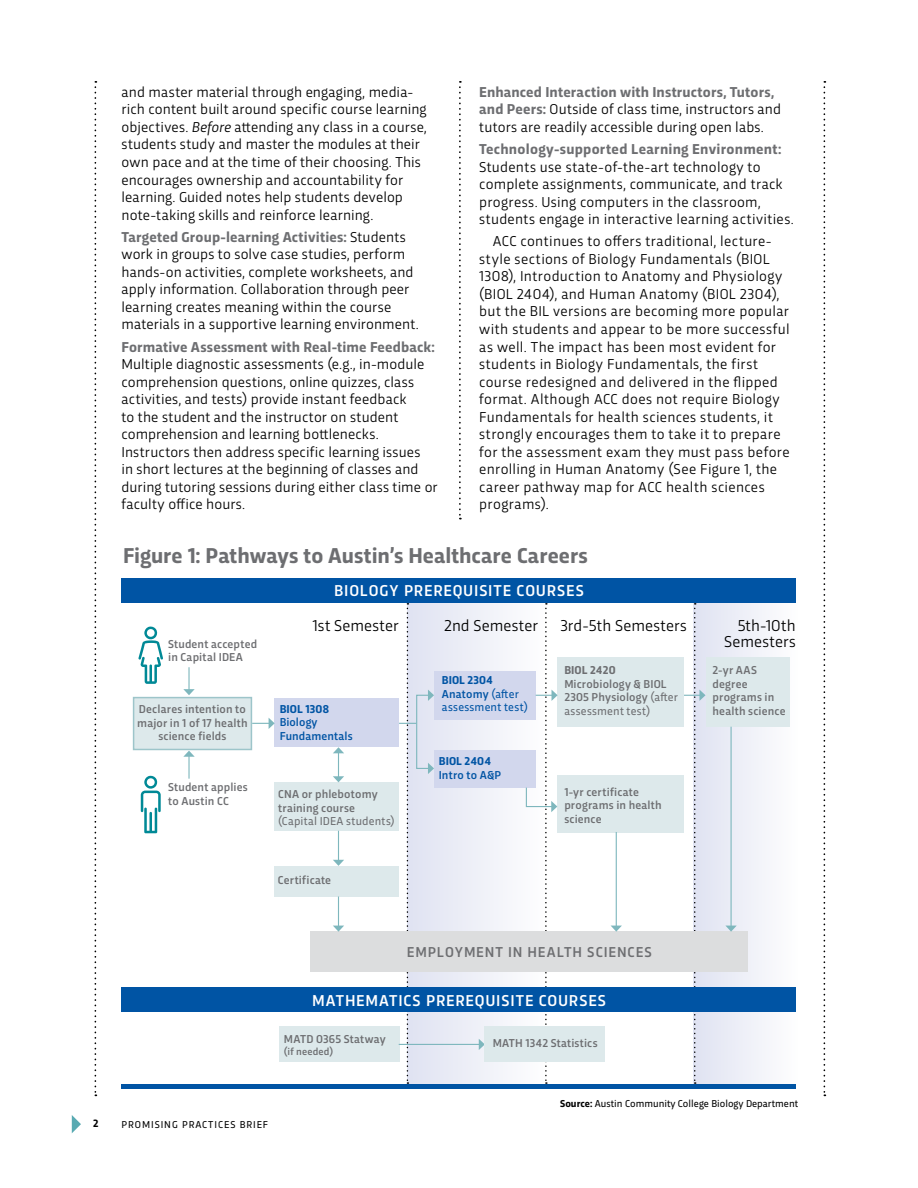
<style>
.page{position:relative;width:918px;height:1188px;background:#fff}
.page>*{position:absolute;margin:0;border:0;box-sizing:border-box;transform-origin:0 0}
.t1{font:700 22.5px "Trasandina";color:#6d6e71}
.t2{font:500 16.5px "Trasandina";letter-spacing:.055em;color:#fff}
.t3{font:16.5px/16px "Trasandina";letter-spacing:.01em;color:#000;text-align:right}
.t4{font:15px/17.5px "Trasandina";letter-spacing:.015em;color:#000}
.t5{font:700 15px "Trasandina";letter-spacing:.015em;color:#6d6e71}
.t6{font:500 15px "Trasandina";letter-spacing:.065em;color:#6d6e71}
.t7{font:500 12px/13.5px "Trasandina";letter-spacing:.01em;color:#6d6e71}
.t8{font:12px/13.5px "Trasandina";color:#0054a4}
.t9{font:500 12px/13.5px "Trasandina";letter-spacing:.005em;color:#0054a4}
.t10{font:12px "Trasandina";letter-spacing:.01em;color:#6d6e71}
.t11{font:700 12px "Trasandina";letter-spacing:.01em;color:#0054a4}
.t12{font:700 12px "Trasandina";letter-spacing:.01em;color:#6d6e71}
.t13{font:700 11.25px "Trasandina";color:#000}
.t14{font:10.5px "Trasandina";color:#000}
.t15{font:10.5px "Trasandina";letter-spacing:.09em;color:#000}
.t16{font:500 10.5px "Trasandina";letter-spacing:.02em;color:#6d6e71}
.s1{font-style:italic}
.s2{font-weight:700;color:#6d6e71}
.s3{font-weight:700}
.s4{font-weight:500}
.s5{font-weight:400}
</style>
<div class="page">
<div style="left:407px;top:578px;width:140px;height:508px;background:#eceef7"></div>
<svg style="left:706px;top:603px;width:90px;height:481px;fill:#f1f3f9"></svg>
<div style="left:279px;top:1027px;width:120px;height:35px;background:#dde9eb"></div>
<svg style="left:681px;top:603px;width:25px;height:481px"></svg>
<hr style="left:399px;top:1044px;width:81px;height:1px;background:#7eb7bd">
<svg style="left:479px;top:1039px;width:6px;height:11px"></svg>
<div style="left:434px;top:671px;width:102px;height:48px;background:#d2d7ed"></div>
<div style="left:557px;top:657px;width:127px;height:70px;background:#dde9eb"></div>
<div style="left:706px;top:657px;width:83px;height:70px;background:#dde9eb"></div>
<div style="left:557px;top:776px;width:127px;height:57px;background:#dde9eb"></div>
<div style="left:434px;top:750px;width:102px;height:38px;background:#d2d7ed"></div>
<svg style="left:95px;top:81px;width:1px;height:1015px"></svg>
<svg style="left:459px;top:81px;width:2px;height:438px"></svg>
<svg style="left:824px;top:81px;width:1px;height:1015px"></svg>
<svg style="left:72px;top:1115px;width:9px;height:18px"></svg>
<div style="left:133px;top:697px;width:119px;height:53px;background:#dde9eb;border:2px solid #9dc5ca"></div>
<div style="left:122px;top:578px;width:674px;height:25px;background:#0054a4"></div>
<div style="left:122px;top:988px;width:674px;height:24px;background:#0054a4"></div>
<hr style="left:122px;top:1084px;width:674px;height:4px;background:#0054a4">
<svg style="left:138px;top:626px;width:25px;height:58px"></svg>
<svg style="left:141px;top:775px;width:20px;height:58px"></svg>
<div style="left:275px;top:698px;width:124px;height:49px;background:#d2d7ed"></div>
<div style="left:275px;top:782px;width:124px;height:49px;background:#dde9eb"></div>
<div style="left:275px;top:866px;width:124px;height:31px;background:#dde9eb"></div>
<div style="left:310px;top:932px;width:438px;height:40px;background:#dcddde"></div>
<svg style="left:333px;top:747px;width:11px;height:35px"></svg>
<hr style="left:338px;top:831px;width:1px;height:30px;background:#7eb7bd">
<svg style="left:333px;top:860px;width:11px;height:6px"></svg>
<hr style="left:616px;top:832px;width:1px;height:94px;background:#7eb7bd">
<svg style="left:611px;top:926px;width:11px;height:6px"></svg>
<hr style="left:731px;top:727px;width:1px;height:199px;background:#7eb7bd">
<svg style="left:725px;top:926px;width:12px;height:6px"></svg>
<hr style="left:188px;top:667px;width:2px;height:23px;background:#7eb7bd">
<svg style="left:183px;top:689px;width:12px;height:6px"></svg>
<hr style="left:188px;top:756px;width:2px;height:23px;background:#7eb7bd">
<svg style="left:183px;top:751px;width:12px;height:6px"></svg>
<svg style="left:252px;top:718px;width:23px;height:11px"></svg>
<svg style="left:399px;top:603px;width:17px;height:481px"></svg>
<svg style="left:333px;top:897px;width:11px;height:35px"></svg>
<div style="left:416px;top:695px;width:13px;height:74px;border:1px solid #7eb7bd"></div>
<svg style="left:428px;top:690px;width:6px;height:11px"></svg>
<svg style="left:428px;top:763px;width:6px;height:11px"></svg>
<svg style="left:525px;top:603px;width:33px;height:481px"></svg>
<div style="left:485px;top:1027px;width:120px;height:35px;background:#dde9eb"></div>
<p class="t4" style="left:122px;top:82px;width:307px">and master material through engaging, media&shy;rich content built around specific course learning objectives. <span class="s1">Before</span> attending any class in a course, students study and master the modules at their own pace and at the time of their choosing. This encourages ownership and accountability for learning. Guided notes help students develop note-taking skills and reinforce learning.</p>
<p class="t4" style="left:122px;top:227px;width:299px"><span class="s2">Targeted Group-learning Activities:</span> Students work in groups to solve case studies, perform hands-on activities, complete worksheets, and apply information. Collaboration through peer learning creates meaning within the course materials in a supportive learning environment.</p>
<p class="t5" style="left:122px;top:335px;width:315px">Formative Assessment with Real-time Feedback:</p>
<p class="t4" style="left:122px;top:354px;width:318px">Multiple diagnostic assessments (e.g., in-module comprehension questions, online quizzes, class activities, and tests) provide instant feedback<br>to the student and the instructor on student comprehension and learning bottlenecks.<br>Instructors then address specific learning issues<br>in short lectures at the beginning of classes and during tutoring sessions during either class time or faculty office hours.</p>
<p class="t4" style="left:479px;top:82px;width:303px"><span class="s2">Enhanced Interaction with Instructors, Tutors, and Peers:</span> Outside of class time, instructors and tutors are readily accessible during open labs.</p>
<p class="t5" style="left:479px;top:138px;width:304px">Technology-supported Learning Environment:</p>
<p class="t4" style="left:479px;top:157px;width:316px">Students use state-of-the-art technology to complete assignments, communicate, and track progress. Using computers in the classroom, students engage in interactive learning activities.</p>
<p class="t4" style="left:479px;top:231px;width:312px;text-indent:14px">ACC continues to offers traditional, lecture&shy;style sections of Biology Fundamentals (BIOL 1308), Introduction to Anatomy and Physiology (BIOL 2404), and Human Anatomy (BIOL 2304), but the BIL versions are becoming more popular with students and appear to be more successful as well. The impact has been most evident for students in Biology Fundamentals, the first course redesigned and delivered in the flipped format. Although ACC does not require Biology Fundamentals for health sciences students, it strongly encourages them to take it to prepare for the assessment exam they must pass before enrolling in Human Anatomy (See Figure 1, the career pathway map for ACC health sciences programs).</p>
<h1 class="t1" style="left:123px;top:539px;width:466px">Figure 1: Pathways to Austin’s Healthcare Careers</h1>
<p class="t7" style="left:168px;top:636px;width:91px">Student accepted in Capital IDEA</p>
<p class="t7" style="left:137px;top:702px;width:112px;text-align:center">Declares intention to major in 1 of 17 health science fields</p>
<p class="t7" style="left:168px;top:780px;width:81px">Student applies to Austin CC</p>
<p class="t2" style="left:334px;top:579px;width:20px">Biolo</p>
<p class="t2" style="left:379px;top:579px;width:103px">gy Prerequisit</p>
<p class="t2" style="left:503px;top:579px;width:81px">e Courses</p>
<p class="t3" style="left:312px;top:616px;width:88px">1st Semester</p>
<p class="t3" style="left:444px;top:616px;width:95px">2nd Semester</p>
<p class="t3" style="left:560px;top:616px;width:128px">3rd-5th Semesters</p>
<p class="t3" style="left:724px;top:616px;width:73px">5th-10th<br>Semesters</p>
<p class="t11" style="left:280px;top:700px;width:51px">BIOL 1308</p>
<p class="t9" style="left:280px;top:715px;width:75px">Biology<br>Fundamentals</p>
<p class="t7" style="left:278px;top:786px;width:101px">CNA or phlebotomy training course</p>
<p class="t10" style="left:278px;top:812px;width:118px">(Capital IDEA students)</p>
<p class="t7" style="left:278px;top:873px;width:55px">Certificate</p>
<p class="t8" style="left:442px;top:673px;width:88px"><span class="s3">BIOL 2304<br></span><span class="s4">Anatomy</span> (after assessment test)</p>
<p class="t11" style="left:439px;top:752px;width:54px">BIOL 2404</p>
<p class="t9" style="left:439px;top:767px;width:64px">Intro to A&amp;P</p>
<p class="t12" style="left:564px;top:662px;width:53px">BIOL 2420</p>
<p class="t7" style="left:564px;top:676px;width:115px">Microbiology &amp; BIOL<br>2305 Physiology <span class="s5">(after assessment test)</span></p>
<p class="t7" style="left:564px;top:784px;width:99px">1-yr certificate programs in health science</p>
<p class="t7" style="left:713px;top:662px;width:75px">2-yr AAS degree programs in health science</p>
<p class="t6" style="left:407px;top:941px;width:30px">Emplo</p>
<p class="t6" style="left:455px;top:941px;width:197px">yment in health sciences</p>
<p class="t2" style="left:312px;top:988px;width:192px">Mathematics Prerequisit</p>
<p class="t2" style="left:525px;top:988px;width:81px">e Courses</p>
<p class="t7" style="left:284px;top:1031px;width:103px">MATD 0365 Statway</p>
<p class="t16" style="left:284px;top:1044px;width:51px">(if needed)</p>
<p class="t7" style="left:493px;top:1035px;width:106px">MATH 1342 Statistics</p>
<p class="t13" style="left:93px;top:1115px;width:7px">2</p>
<p class="t15" style="left:122px;top:1116px;width:148px">Promising Practices Brief</p>
<p class="t14" style="left:560px;top:1096px;width:240px"><span class="s3">Source:</span> Austin Community College Biology Department</p>
</div>
